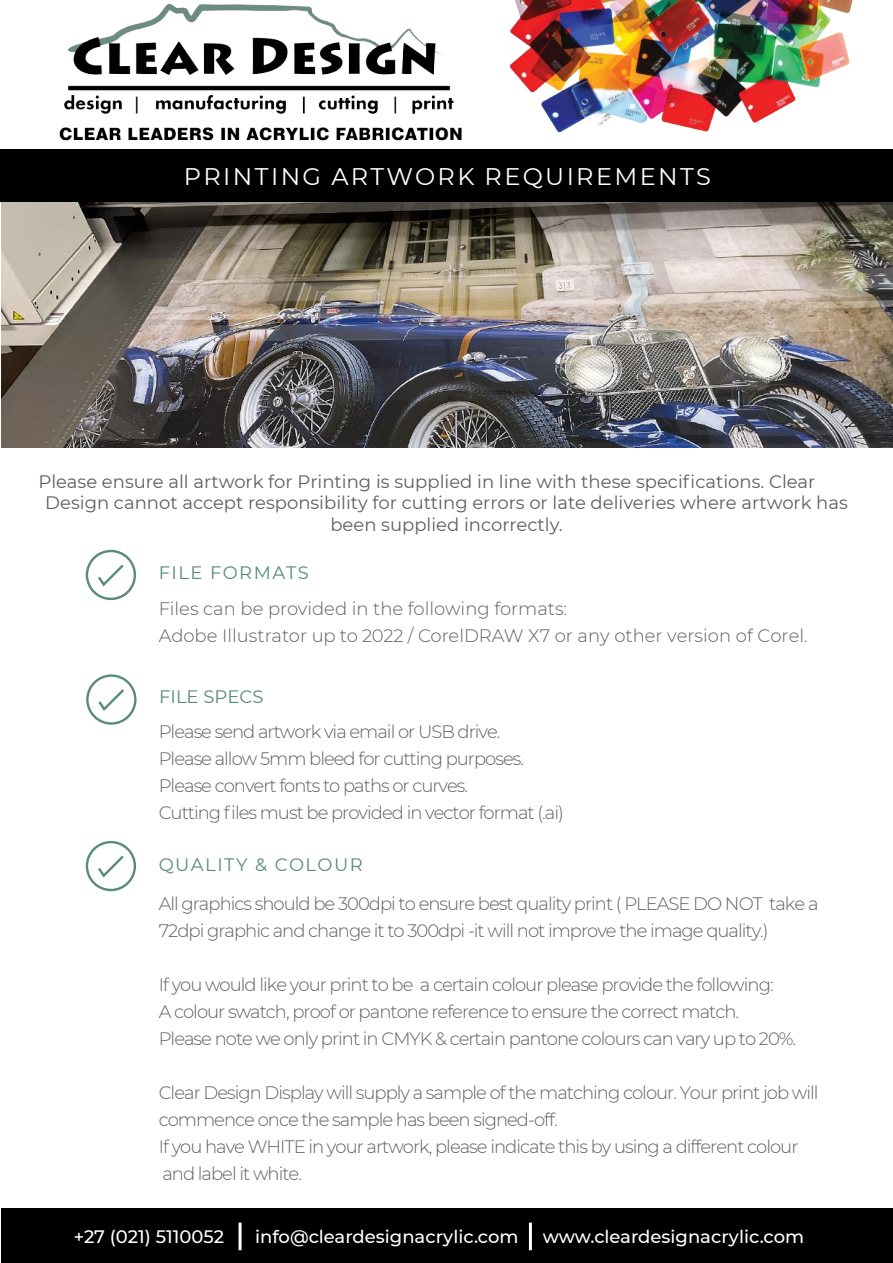
<style>
.page{position:relative;width:893px;height:1263px;background:#fff}
.page>*{position:absolute;margin:0;border:0;box-sizing:border-box;transform-origin:0 0}
.t1{font:24px "Montserrat";letter-spacing:.1em;color:#fff}
.t2{font:300 18px/27px "Montserrat";letter-spacing:-.055em;color:#5f5f60}
.t3{font:18px "Montserrat";color:#5f5f60}
.t4{font:300 18px/27px "Montserrat";color:#5f5f60}
.t5{font:500 18px "Montserrat";color:#fff}
.t6{font:18px "Montserrat";letter-spacing:.08em;color:#578c78}
.t7{font:18px "Montserrat";color:#578c78}
</style>
<div class="page">
<img style="left:2px;top:202px;width:891px;height:245px">
<div style="left:1px;top:1209px;width:892px;height:54px;background:#000"></div>
<hr style="left:239px;top:1222px;width:3px;height:28px;background:#fff">
<hr style="left:529px;top:1222px;width:3px;height:28px;background:#fff">
<div style="left:86px;top:550px;width:50px;height:50px;border:2px solid #578c78;border-radius:50%"></div>
<svg style="left:98px;top:564px;width:26px;height:23px"></svg>
<div style="left:86px;top:674px;width:50px;height:51px;border:2px solid #578c78;border-radius:50%"></div>
<svg style="left:98px;top:689px;width:26px;height:22px"></svg>
<div style="left:86px;top:841px;width:50px;height:50px;border:2px solid #578c78;border-radius:50%"></div>
<svg style="left:98px;top:855px;width:26px;height:23px"></svg>
<div style="left:0;top:150px;width:893px;height:52px;background:#000"></div>
<img style="left:59px;top:0;width:794px;height:141px">
<h1 class="t1" style="left:184px;top:160px;width:529px">PRINTING ARTWORK REQUIREMENTS</h1>
<p class="t3" style="left:39px;top:469px;width:778px">Please ensure all artwork for Printing is supplied in line with these specifications. Clear</p>
<p class="t3" style="left:45px;top:491px;width:804px">Design cannot accept responsibility for cutting errors or late deliveries where artwork has</p>
<p class="t3" style="left:330px;top:512px;width:234px">been supplied incorrectly.</p>
<p class="t6" style="left:159px;top:560px;width:151px">FILE FORMATS</p>
<p class="t4" style="left:159px;top:594px;width:650px">Files can be provided in the following formats:<br>Adobe Illustrator up to 2022 / CorelDRAW X7 or any other version of Corel.</p>
<p class="t7" style="left:159px;top:685px;width:106px">FILE SPECS</p>
<p class="t2" style="left:159px;top:717px;width:407px">Please send artwork via email or USB drive.<br>Please allow 5mm bleed for cutting purposes.<br>Please convert fonts to paths or curves.<br>Cutting files must be provided in vector format (.ai)</p>
<p class="t6" style="left:159px;top:852px;width:206px">QUALITY &amp; COLOUR</p>
<p class="t2" style="left:159px;top:889px;width:661px">All graphics should be 300dpi to ensure best quality print ( PLEASE DO NOT take a<br>72dpi graphic and change it to 300dpi -it will not improve the image quality.)</p>
<p class="t2" style="left:159px;top:970px;width:639px">If you would like your print to be a certain colour please provide the following:<br>A colour swatch, proof or pantone reference to ensure the correct match.<br>Please note we only print in CMYK &amp; certain pantone colours can vary up to 20%.</p>
<p class="t2" style="left:159px;top:1078px;width:661px">Clear Design Display will supply a sample of the matching colour. Your print job will commence once the sample has been signed-off.<br>If you have WHITE in your artwork, please indicate this by using a different colour and label it white.</p>
<p class="t5" style="left:74px;top:1224px;width:152px">+27 (021) 5110052</p>
<p class="t5" style="left:255px;top:1224px;width:265px">info@cleardesignacrylic.com</p>
<p class="t5" style="left:543px;top:1224px;width:263px">www.cleardesignacrylic.com</p>
</div>
